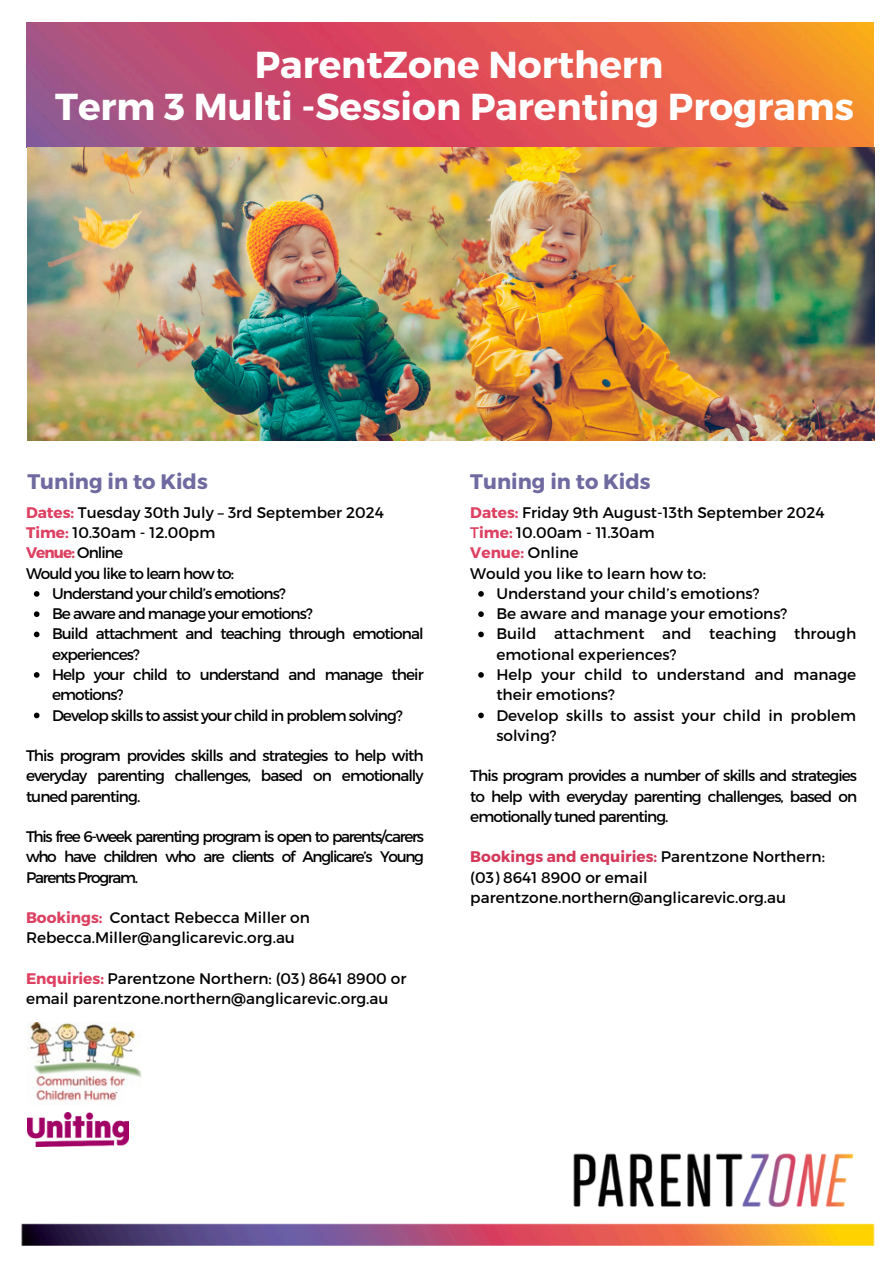
<style>
.page{position:relative;width:894px;height:1264px;background:#fff}
.page>*{position:absolute;margin:0;border:0;box-sizing:border-box;transform-origin:0 0}
.t1{font:700 37.5px/41.7px "Montserrat";color:#fff;text-align:center}
.t2{font:700 21px "Montserrat";color:#6f6aa0}
.t3{font:15.3px/20.2px "Montserrat";color:#000}
.t4{font:15.3px/20.2px "Montserrat";letter-spacing:-.06em;color:#000}
.t5{font:700 15.3px "Montserrat";letter-spacing:-.03em;color:#dd4061}
.s1{font-weight:700;color:#dd4061}
.s2{font-weight:400;color:#000}
.s3{color:#dd4061}
.s4{font-weight:700;color:#d5395a}
</style>
<div class="page">
<img style="left:21px;top:1153px;width:854px;height:93px">
<img style="left:26px;top:22px;width:847px;height:418px">
<img style="left:27px;top:1112px;width:102px;height:34px">
<img style="left:27px;top:1022px;width:114px;height:79px">
<svg style="left:34px;top:591px;width:5px;height:5px"></svg>
<svg style="left:34px;top:611px;width:5px;height:6px"></svg>
<svg style="left:34px;top:631px;width:5px;height:6px"></svg>
<svg style="left:34px;top:672px;width:5px;height:5px"></svg>
<svg style="left:34px;top:712px;width:5px;height:6px"></svg>
<svg style="left:478px;top:591px;width:5px;height:5px"></svg>
<svg style="left:478px;top:611px;width:5px;height:6px"></svg>
<svg style="left:478px;top:631px;width:5px;height:6px"></svg>
<svg style="left:478px;top:672px;width:5px;height:5px"></svg>
<svg style="left:478px;top:712px;width:5px;height:6px"></svg>
<p class="t1" style="left:55px;top:42px;width:800px">ParentZone Northern<br>Term 3 Multi -Session Parenting Programs</p>
<p class="t2" style="left:27px;top:467px;width:182px">Tuning in to Kids</p>
<p class="t3" style="left:26px;top:501px;width:359px"><span class="s1">Dates:</span> Tuesday 30th July – 3rd September 2024</p>
<p class="t3" style="left:26px;top:522px;width:191px"><span class="s1">Time:</span> 10.30am - 12.00pm</p>
<p class="t5" style="left:26px;top:543px;width:99px">Venue: <span class="s2">Online</span></p>
<p class="t4" style="left:26px;top:562px;width:209px">Would you like to learn how to:</p>
<p class="t4" style="left:52px;top:582px;width:235px">Understand your child’s emotions?</p>
<p class="t4" style="left:52px;top:603px;width:262px">Be aware and manage your emotions?</p>
<p class="t4" style="left:52px;top:623px;width:373px">Build attachment and teaching through emotional experiences?</p>
<p class="t4" style="left:52px;top:663px;width:373px">Help your child to understand and manage their emotions?</p>
<p class="t4" style="left:52px;top:704px;width:352px">Develop skills to assist your child in problem solving?</p>
<p class="t3" style="left:26px;top:744px;width:399px;text-align:justify">This program provides skills and strategies to help with everyday parenting challenges, based on emotionally tuned parenting.</p>
<p class="t3" style="left:26px;top:825px;width:399px;text-align:justify">This free 6-week parenting program is open to parents/carers who have children who are clients of Anglicare’s Young Parents Program.</p>
<p class="t3" style="left:26px;top:906px;width:285px"><span class="s1">Bookings:</span> Contact Rebecca Miller on<br>Rebecca.Miller@anglicarevic.org.au</p>
<h2 class="t3" style="left:26px;top:967px;width:382px"><span class="s1">Enquiries:</span> Parentzone Northern: (03) 8641 8900 or email parentzone.northern@anglicarevic.org.au</h2>
<p class="t2" style="left:470px;top:467px;width:182px">Tuning in to Kids</p>
<p class="t3" style="left:470px;top:501px;width:356px"><span class="s1">Dates:</span> Friday 9th August-13th September 2024</p>
<p class="t3" style="left:470px;top:522px;width:186px"><span class="s3">T</span><span class="s1">ime:</span> 10.00am - 11.30am</p>
<p class="t5" style="left:470px;top:543px;width:110px">Venue: <span class="s2">Online</span></p>
<p class="t3" style="left:470px;top:562px;width:237px">Would you like to learn how to:</p>
<p class="t3" style="left:496px;top:582px;width:265px">Understand your child’s emotions?</p>
<p class="t3" style="left:496px;top:603px;width:292px">Be aware and manage your emotions?</p>
<p class="t3" style="left:496px;top:623px;width:361px">Build attachment and teaching through emotional experiences?</p>
<p class="t3" style="left:496px;top:663px;width:361px">Help your child to understand and manage their emotions?</p>
<p class="t3" style="left:496px;top:704px;width:361px">Develop skills to assist your child in problem solving?</p>
<p class="t3" style="left:470px;top:765px;width:388px;text-align:justify">This program provides a number of skills and strategies to help with everyday parenting challenges, based on emotionally tuned parenting.</p>
<p class="t3" style="left:470px;top:846px;width:356px"><span class="s4">Bookings and enquiries:</span> Parentzone Northern: (03) 8641 8900 or email parentzone.northern@anglicarevic.org.au</p>
</div>
